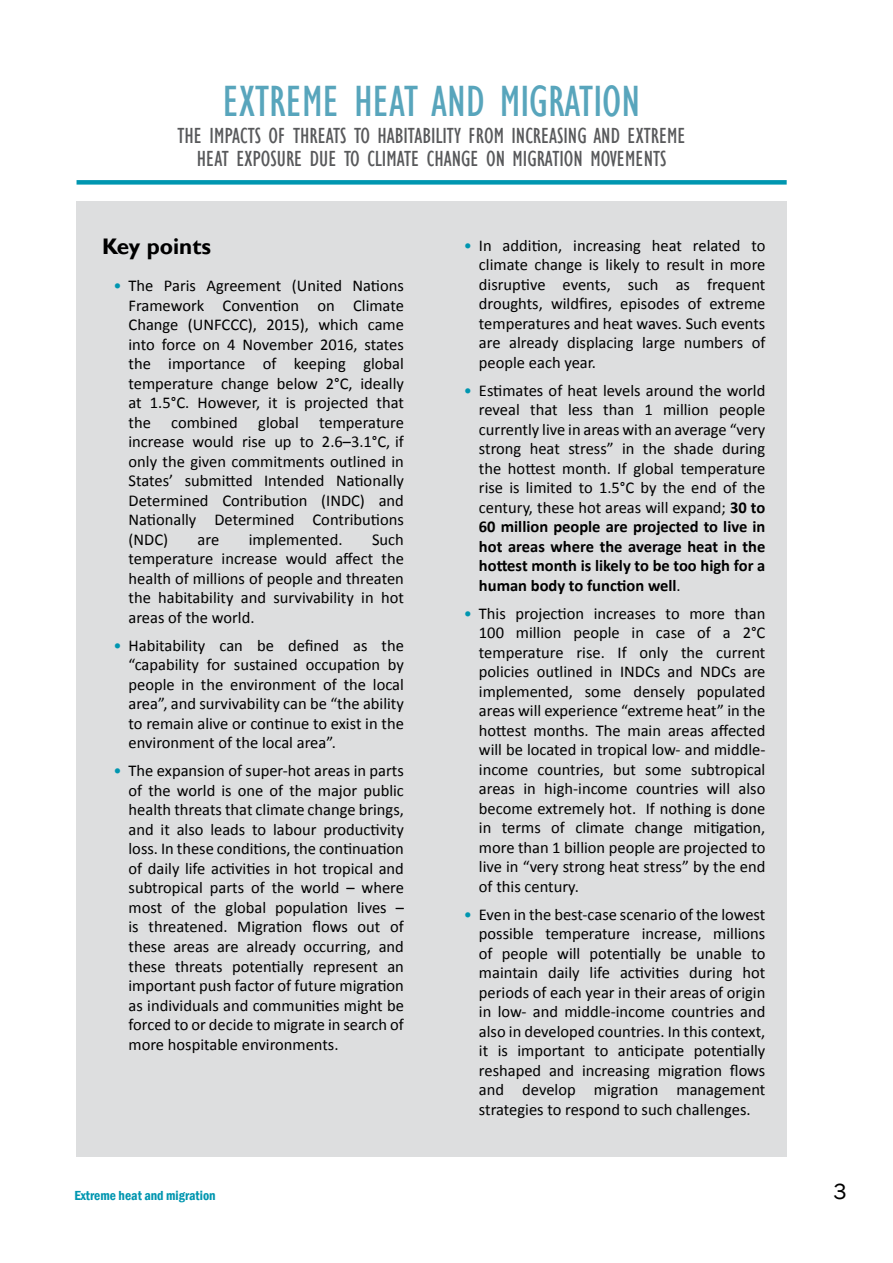
<style>
.page{position:relative;width:893px;height:1263px;background:#fff}
.page>*{position:absolute;margin:0;border:0;box-sizing:border-box;transform-origin:0 0}
.t1{font:condensed 45px "Gill Sans";color:#58a5bc}
.t2{font:condensed 22.5px/22.5px "Gill Sans";color:#58595b;text-align:center}
.t3{font:700 22.5px "Gill Sans";color:#000}
.t4{font:22.5px "Franklin Gothic";color:#000}
.t5{font:16.5px/19.5px "Calibri";color:#000;text-align:justify}
.t6{font:600 condensed 13.5px "Franklin Gothic";color:#0096b0}
.s1{color:#0096b0}
.s2{font-weight:700}
</style>
<div class="page">
<div style="left:77px;top:201px;width:710px;height:956px;background:#dddedf"></div>
<div style="left:77px;top:180px;width:710px;height:5px;background:#0096b0"></div>
<h1 class="t1" style="left:223px;top:75px;width:419px">EXTREME HEAT AND MIGRATION</h1>
<h2 class="t2" style="left:178px;top:125px;width:510px">THE IMPACTS OF THREATS TO HABITABILITY FROM INCREASING AND EXTREME<br>HEAT EXPOSURE DUE TO CLIMATE CHANGE ON MIGRATION MOVEMENTS</h2>
<h2 class="t3" style="left:102px;top:233px;width:111px">Key points</h2>
<p class="t5" style="left:129px;top:275px;width:277px;text-indent:-15px"><span class="s1">•</span> The Paris Agreement (United Nations Framework Convention on Climate Change (UNFCCC), 2015), which came into force on 4 November 2016, states the importance of keeping global temperature change below 2°C, ideally at 1.5°C. However, it is projected that the combined global temperature increase would rise up to 2.6–3.1°C, if only the given commitments outlined in States’ submitted Intended Nationally Determined Contribution (INDC) and Nationally Determined Contributions (NDC)</p>
<p class="t5" style="left:129px;top:529px;width:277px;text-indent:244px">Such temperature increase would affect the health of millions of people and threaten the habitability and survivability in hot areas of the world.</p>
<p class="t5" style="left:129px;top:635px;width:277px;text-indent:-15px"><span class="s1">•</span> Habitability can be defined as the “capability for sustained occupation by people in the environment of the local area”, and survivability can be “the ability to remain alive or continue to exist in the environment of the local area”.</p>
<p class="t5" style="left:129px;top:760px;width:277px;text-indent:-15px"><span class="s1">•</span> The expansion of super-hot areas in parts of the world is one of the major public health threats that climate change brings, and it also leads to labour productivity loss. In these conditions, the continuation of daily life activities in hot tropical and subtropical parts of the world – where most of the global population lives – is threatened. Migration flows out of these areas are already occurring, and these threats potentially represent an important push factor of future migration as individuals and communities might be forced to or decide to migrate in search of more hospitable environments.</p>
<p class="t5" style="left:198px;top:529px;width:23px">are</p>
<p class="t5" style="left:249px;top:529px;width:95px">implemented.</p>
<p class="t5" style="left:479px;top:235px;width:288px;text-indent:-15px"><span class="s1">•</span> In addition, increasing heat related to climate change is likely to result in more disruptive events, such as frequent droughts, wildfires, episodes of extreme temperatures and heat waves. Such events are already displacing large numbers of people each year.</p>
<p class="t5" style="left:479px;top:380px;width:288px;text-indent:-15px"><span class="s1">•</span> Estimates of heat levels around the world reveal that less than 1 million people currently live in areas with an average “very strong heat stress” in the shade during the hottest month. If global temperature rise is limited to 1.5°C by the end of the century, these hot areas will expand; <span class="s2">30 to 60 million people are projected to live in hot areas where the average heat in the hottest month is likely to be too high for a human body to function well</span>.</p>
<p class="t5" style="left:479px;top:603px;width:288px;text-indent:-15px"><span class="s1">•</span> This projection increases to more than 100 million people in case of a 2°C temperature rise. If only the current policies outlined in INDCs and NDCs are implemented, some densely populated areas will experience “extreme heat” in the hottest months. The main areas affected will be located in tropical low- and middle&shy;income countries, but some subtropical areas in high-income countries will also become extremely hot. If nothing is done in terms of climate change mitigation, more than 1 billion people are projected to live in “very strong heat stress” by the end of this century.</p>
<p class="t5" style="left:479px;top:904px;width:288px;text-indent:-15px"><span class="s1">•</span> Even in the best-case scenario of the lowest possible temperature increase, millions of people will potentially be unable to maintain daily life activities during hot periods of each year in their areas of origin in low- and middle-income countries and also in developed countries. In this context, it is important to anticipate potentially reshaped and increasing migration flows and develop migration management strategies to respond to such challenges.</p>
<p class="t6" style="left:74px;top:1186px;width:143px">Extreme heat and migration</p>
<h2 class="t4" style="left:833px;top:1177px;width:15px">3</h2>
</div>
